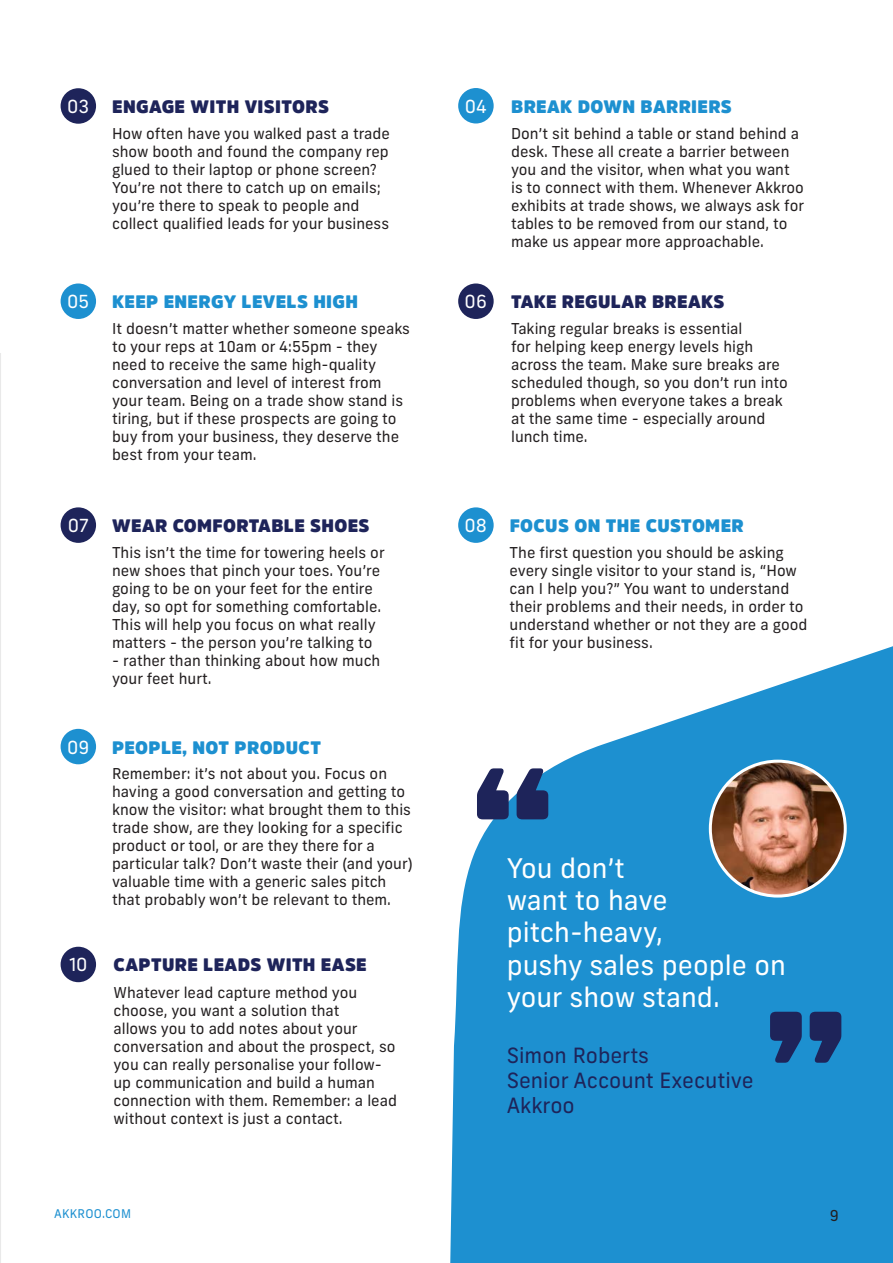
<style>
.page{position:relative;width:893px;height:1263px;background:#fff}
.page>*{position:absolute;margin:0;border:0;box-sizing:border-box;transform-origin:0 0}
.t1{font:900 165px "Amsi Pro";color:#1e245a}
.t2{font:27px/32.4px "Frank New";color:#fff}
.t3{font:21px "Frank New";color:#1e245a}
.t4{font:900 18px "Amsi Pro";letter-spacing:.02em;color:#1e245a}
.t5{font:900 18px "Amsi Pro";letter-spacing:.02em;color:#1d90d0}
.t6{font:18px "Frank New";color:#fff}
.t7{font:15px/18px "Frank New";color:#231f20}
.t8{font:12px "Frank New";letter-spacing:.02em;color:#1d90d0}
</style>
<div class="page">
<svg style="left:450px;top:646px;width:443px;height:617px;fill:#1d90d0"></svg>
<svg style="left:0;top:780px;width:1px;height:483px"></svg>
<img style="left:0;top:0;width:1px;height:780px">
<div style="left:458px;top:88px;width:36px;height:35px;background:#1d90d0;border-radius:50%"></div>
<div style="left:458px;top:507px;width:36px;height:36px;background:#1d90d0;border-radius:50%"></div>
<div style="left:458px;top:283px;width:36px;height:36px;background:#1e245a;border-radius:50%"></div>
<div style="left:61px;top:947px;width:35px;height:35px;background:#1e245a;border-radius:50%"></div>
<div style="left:61px;top:88px;width:35px;height:36px;background:#1e245a;border-radius:50%"></div>
<div style="left:61px;top:507px;width:35px;height:36px;background:#1e245a;border-radius:50%"></div>
<div style="left:61px;top:283px;width:35px;height:36px;background:#1d90d0;border-radius:50%"></div>
<div style="left:61px;top:729px;width:35px;height:35px;background:#1d90d0;border-radius:50%"></div>
<img style="left:710px;top:761px;width:135px;height:135px;border-radius:67px">
<div style="left:709px;top:760px;width:138px;height:137px;border:3px solid #fff;border-radius:50%"></div>
<p class="t6" style="left:67px;top:95px;width:24px">03</p>
<p class="t4" style="left:112px;top:94px;width:218px">ENGAGE WITH VISITORS</p>
<p class="t7" style="left:112px;top:124px;width:279px">How often have you walked past a trade show booth and found the company rep glued to their laptop or phone screen?<br>You’re not there to catch up on emails; you’re there to speak to people and collect qualified leads for your business</p>
<p class="t6" style="left:67px;top:290px;width:23px">05</p>
<p class="t5" style="left:112px;top:289px;width:247px">KEEP ENERGY LEVELS HIGH</p>
<p class="t7" style="left:112px;top:319px;width:300px">It doesn’t matter whether someone speaks to your reps at 10am or 4:55pm - they need to receive the same high-quality conversation and level of interest from your team. Being on a trade show stand is tiring, but if these prospects are going to buy from your business, they deserve the best from your team.</p>
<p class="t6" style="left:68px;top:514px;width:22px">07</p>
<p class="t4" style="left:112px;top:513px;width:259px">WEAR COMFORTABLE SHOES</p>
<p class="t7" style="left:112px;top:543px;width:274px">This isn’t the time for towering heels or new shoes that pinch your toes. You’re going to be on your feet for the entire day, so opt for something comfortable.<br>This will help you focus on what really matters - the person you’re talking to</p>
<p class="t7" style="left:112px;top:651px;width:270px">- rather than thinking about how much your feet hurt.</p>
<p class="t6" style="left:67px;top:736px;width:24px">09</p>
<p class="t5" style="left:112px;top:735px;width:210px">PEOPLE, NOT PRODUCT</p>
<p class="t7" style="left:112px;top:765px;width:302px">Remember: it’s not about you. Focus on having a good conversation and getting to know the visitor: what brought them to this trade show, are they looking for a specific product or tool, or are they there for a particular talk? Don’t waste their (and your) valuable time with a generic sales pitch that probably won’t be relevant to them.</p>
<p class="t6" style="left:69px;top:953px;width:20px">10</p>
<p class="t4" style="left:114px;top:952px;width:255px">CAPTURE LEADS WITH EASE</p>
<p class="t7" style="left:113px;top:983px;width:285px">Whatever lead capture method you choose, you want a solution that<br>allows you to add notes about your conversation and about the prospect, so you can really personalise your follow&shy;up communication and build a human connection with them. Remember: a lead without context is just a contact.</p>
<p class="t6" style="left:465px;top:95px;width:24px">04</p>
<p class="t5" style="left:511px;top:94px;width:222px">BREAK DOWN BARRIERS</p>
<p class="t7" style="left:511px;top:124px;width:294px">Don’t sit behind a table or stand behind a desk. These all create a barrier between you and the visitor, when what you want is to connect with them. Whenever Akkroo exhibits at trade shows, we always ask for tables to be removed from our stand, to make us appear more approachable.</p>
<p class="t6" style="left:465px;top:290px;width:24px">06</p>
<p class="t4" style="left:511px;top:289px;width:215px">TAKE REGULAR BREAKS</p>
<p class="t7" style="left:511px;top:319px;width:278px">Taking regular breaks is essential<br>for helping keep energy levels high across the team. Make sure breaks are scheduled though, so you don’t run into problems when everyone takes a break at the same time - especially around lunch time.</p>
<p class="t6" style="left:465px;top:514px;width:24px">08</p>
<p class="t5" style="left:510px;top:513px;width:235px">FOCUS ON THE CUSTOMER</p>
<p class="t7" style="left:510px;top:544px;width:299px">The first question you should be asking every single visitor to your stand is, “How can I help you?” You want to understand their problems and their needs, in order to understand whether or not they are a good fit for your business.</p>
<p class="t1" style="left:469px;top:714px;width:87px">‘‘</p>
<p class="t2" style="left:507px;top:851px;width:281px">You don’t<br>want to have pitch-heavy,<br>pushy sales people on your show stand.</p>
<p class="t3" style="left:507px;top:1042px;width:144px">Simon Roberts</p>
<p class="t3" style="left:507px;top:1067px;width:248px">Senior Account Executive</p>
<p class="t3" style="left:507px;top:1093px;width:70px">Akkroo</p>
<p class="t1" style="left:849px;top:1117px;width:87px;rotate:-180deg">‘‘</p>
<p class="t8" style="left:54px;top:1206px;width:79px">AKKROO.COM</p>
<p class="t7" style="left:830px;top:1206px;width:11px">9</p>
</div>
